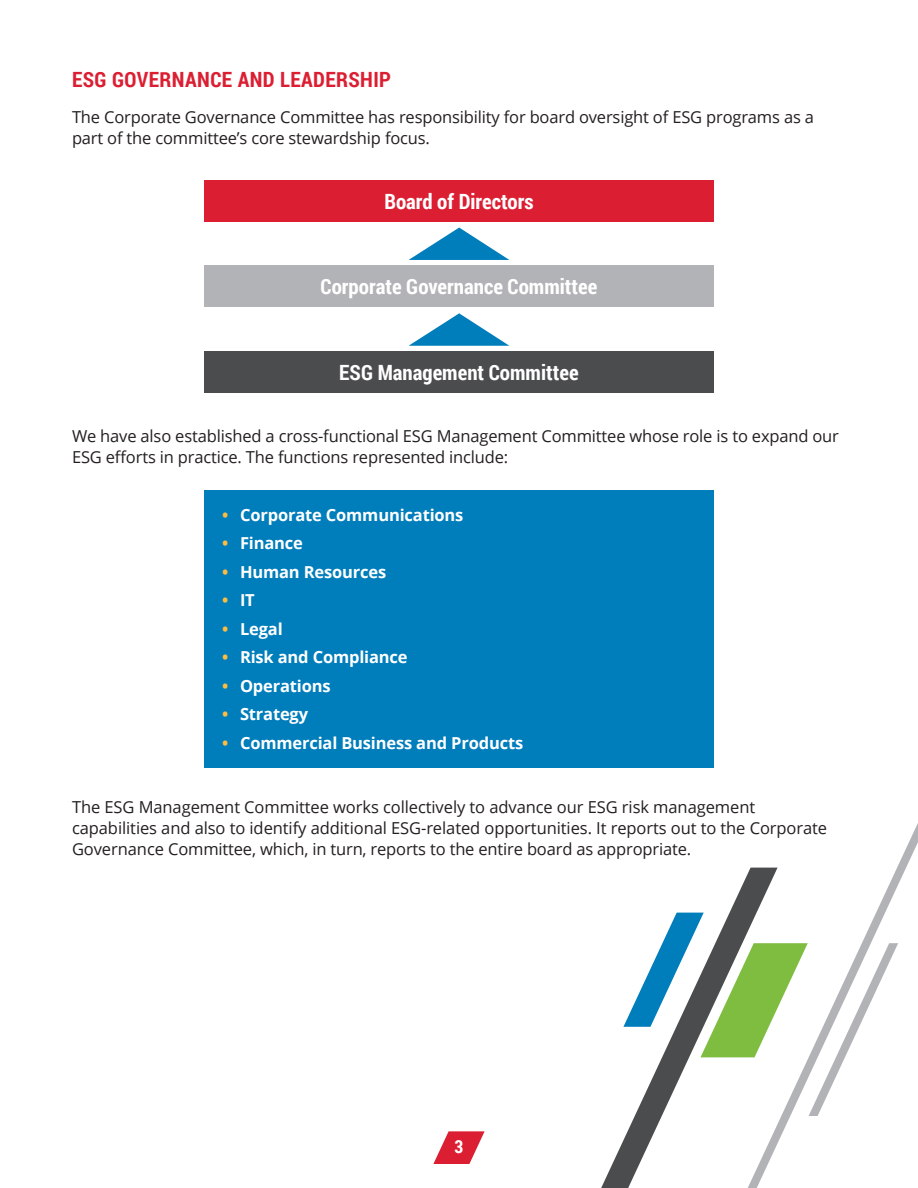
<style>
.page{position:relative;width:918px;height:1188px;background:#fff}
.page>*{position:absolute;margin:0;border:0;box-sizing:border-box;transform-origin:0 0}
.Section_heads{font:700 21px "Roboto Condensed";color:#fff}
.Heads{font:700 21px "Roboto Condensed";letter-spacing:.02em;color:#dc1e32}
.t1{font:700 18px "Roboto Condensed";color:#fff}
.Text{font:16.5px/21px "Open Sans";letter-spacing:-.01em;color:#231f20}
.Bulleted_list{font:700 16.5px "Open Sans";letter-spacing:-.01em;color:#fff}
.Bulleted_list_last{font:700 16.5px "Open Sans";letter-spacing:-.01em;color:#fff}
.s1{color:#fdbd40}
</style>
<div class="page">
<svg style="left:433px;top:1131px;width:52px;height:33px"></svg>
<div style="left:204px;top:490px;width:510px;height:277px;background:#007dbb"></div>
<div style="left:204px;top:180px;width:510px;height:41px;background:#dc1e32"></div>
<div style="left:204px;top:266px;width:510px;height:41px;background:#b2b3b7"></div>
<div style="left:204px;top:351px;width:510px;height:42px;background:#4b4c4d"></div>
<svg style="left:409px;top:228px;width:100px;height:32px"></svg>
<svg style="left:409px;top:313px;width:100px;height:33px"></svg>
<svg style="left:601px;top:873px;width:147px;height:315px"></svg>
<svg style="left:748px;top:823px;width:170px;height:365px"></svg>
<svg style="left:623px;top:913px;width:275px;height:203px"></svg>
<p class="Heads" style="left:72px;top:64px;width:321px">ESG GOVERNANCE AND LEADERSHIP</p>
<p class="Text" style="left:72px;top:106px;width:744px">The Corporate Governance Committee has responsibility for board oversight of ESG programs as a part of the committee’s core stewardship focus.</p>
<p class="Section_heads" style="left:384px;top:186px;width:151px">Board of Directors</p>
<p class="Section_heads" style="left:321px;top:272px;width:278px">Corporate Governance Committee</p>
<p class="Section_heads" style="left:339px;top:358px;width:241px">ESG Management Committee</p>
<p class="Text" style="left:72px;top:425px;width:769px">We have also established a cross-functional ESG Management Committee whose role is to expand our<br>ESG efforts in practice. The functions represented include:</p>
<p class="Bulleted_list" style="left:222px;top:508px;width:243px"><span class="s1">•</span> Corporate Communications</p>
<p class="Bulleted_list" style="left:222px;top:536px;width:82px"><span class="s1">•</span> Finance</p>
<p class="Bulleted_list" style="left:222px;top:565px;width:166px"><span class="s1">•</span> Human Resources</p>
<p class="Bulleted_list" style="left:222px;top:593px;width:34px"><span class="s1">•</span> IT</p>
<p class="Bulleted_list" style="left:222px;top:622px;width:62px"><span class="s1">•</span> Legal</p>
<p class="Bulleted_list" style="left:222px;top:650px;width:187px"><span class="s1">•</span> Risk and Compliance</p>
<p class="Bulleted_list" style="left:222px;top:679px;width:110px"><span class="s1">•</span> Operations</p>
<p class="Bulleted_list" style="left:222px;top:707px;width:88px"><span class="s1">•</span> Strategy</p>
<p class="Bulleted_list_last" style="left:222px;top:736px;width:303px"><span class="s1">•</span> Commercial Business and Products</p>
<p class="Text" style="left:72px;top:796px;width:757px">The ESG Management Committee works collectively to advance our ESG risk management capabilities and also to identify additional ESG-related opportunities. It reports out to the Corporate<br>Governance Committee, which, in turn, reports to the entire board as appropriate.</p>
<p class="t1" style="left:455px;top:1134px;width:10px">3</p>
</div>
